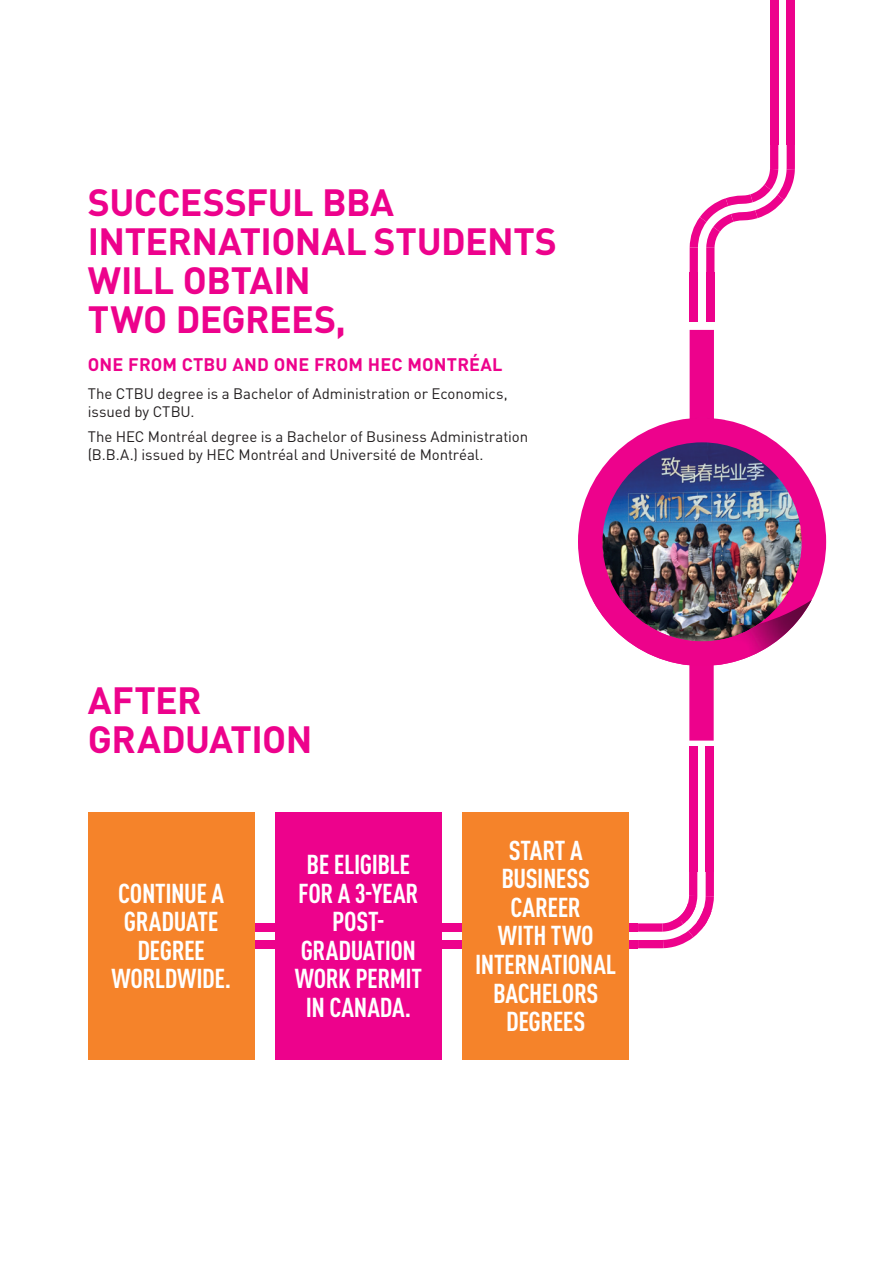
<style>
.page{position:relative;width:893px;height:1263px;background:#fff}
.page>*{position:absolute;margin:0;border:0;box-sizing:border-box;transform-origin:0 0}
.t1{font:700 37.5px/39px "DINOT";letter-spacing:-.015em;color:#ed028c}
.t2{font:700 condensed 27px/28.5px "DINOT";letter-spacing:-.015em;color:#fff;text-align:center}
.t3{font:700 18px "DINOT";letter-spacing:.01em;color:#ed028c}
.t4{font:15px/18px "DINOT";letter-spacing:-.005em;color:#231f20}
</style>
<div class="page">
<div style="left:613px;top:923px;width:25px;height:9px;background:#ed028c"></div>
<div style="left:613px;top:940px;width:25px;height:8px;background:#ed028c"></div>
<div style="left:440px;top:923px;width:24px;height:9px;background:#ed028c"></div>
<div style="left:440px;top:940px;width:24px;height:8px;background:#ed028c"></div>
<div style="left:266px;top:923px;width:25px;height:9px;background:#ed028c"></div>
<div style="left:266px;top:940px;width:25px;height:8px;background:#ed028c"></div>
<div style="left:241px;top:923px;width:25px;height:9px;background:#ed028c"></div>
<div style="left:241px;top:940px;width:25px;height:8px;background:#ed028c"></div>
<div style="left:706px;top:746px;width:8px;height:125px;background:#ed028c"></div>
<div style="left:689px;top:746px;width:8px;height:125px;background:#ed028c"></div>
<div style="left:706px;top:871px;width:8px;height:25px;background:#ed028c"></div>
<div style="left:689px;top:871px;width:8px;height:25px;background:#ed028c"></div>
<svg style="left:638px;top:896px;width:76px;height:52px"></svg>
<div style="left:689px;top:662px;width:25px;height:79px;background:#ed028c"></div>
<div style="left:690px;top:330px;width:24px;height:160px;background:#ed028c"></div>
<div style="left:690px;top:297px;width:8px;height:25px;background:#ed028c"></div>
<div style="left:706px;top:297px;width:8px;height:25px;background:#ed028c"></div>
<div style="left:690px;top:272px;width:8px;height:25px;background:#ed028c"></div>
<div style="left:706px;top:272px;width:8px;height:25px;background:#ed028c"></div>
<div style="left:690px;top:247px;width:8px;height:25px;background:#ed028c"></div>
<div style="left:706px;top:248px;width:8px;height:24px;background:#ed028c"></div>
<svg style="left:690px;top:145px;width:105px;height:103px"></svg>
<div style="left:770px;top:120px;width:8px;height:25px;background:#ed028c"></div>
<div style="left:787px;top:120px;width:8px;height:25px;background:#ed028c"></div>
<div style="left:770px;top:95px;width:8px;height:25px;background:#ed028c"></div>
<div style="left:787px;top:95px;width:8px;height:25px;background:#ed028c"></div>
<div style="left:770px;top:70px;width:8px;height:25px;background:#ed028c"></div>
<div style="left:787px;top:70px;width:8px;height:25px;background:#ed028c"></div>
<div style="left:770px;top:45px;width:8px;height:25px;background:#ed028c"></div>
<div style="left:787px;top:45px;width:8px;height:25px;background:#ed028c"></div>
<div style="left:770px;top:21px;width:8px;height:24px;background:#ed028c"></div>
<div style="left:787px;top:21px;width:8px;height:24px;background:#ed028c"></div>
<div style="left:770px;top:0;width:8px;height:21px;background:#ed028c"></div>
<div style="left:787px;top:0;width:8px;height:21px;background:#ed028c"></div>
<img style="left:578px;top:421px;width:248px;height:245px">
<svg style="left:623px;top:435px;width:15px;height:11px"></svg>
<svg style="left:644px;top:418px;width:87px;height:15px"></svg>
<img style="left:592px;top:600px;width:220px;height:65px">
<div style="left:88px;top:812px;width:167px;height:247px;background:#f5832a"></div>
<div style="left:275px;top:812px;width:167px;height:247px;background:#ed028c"></div>
<div style="left:462px;top:812px;width:167px;height:247px;background:#f5832a"></div>
<h1 class="t1" style="left:88px;top:182px;width:470px">SUCCESSFUL BBA<br>INTERNATIONAL STUDENTS<br>WILL OBTAIN<br>TWO DEGREES,</h1>
<p class="t3" style="left:88px;top:353px;width:416px">ONE FROM CTBU AND ONE FROM HEC MONTRÉAL</p>
<p class="t4" style="left:88px;top:385px;width:421px">The CTBU degree is a Bachelor of Administration or Economics, issued by CTBU.</p>
<p class="t4" style="left:88px;top:427px;width:442px">The HEC Montréal degree is a Bachelor of Business Administration (B.B.A.) issued by HEC Montréal and Université de Montréal.</p>
<h1 class="t1" style="left:88px;top:680px;width:226px">AFTER<br>GRADUATION</h1>
<h2 class="t2" style="left:111px;top:878px;width:121px">CONTINUE A<br>GRADUATE<br>DEGREE<br>WORLDWIDE.</h2>
<h2 class="t2" style="left:295px;top:850px;width:129px">BE ELIGIBLE<br>FOR A 3-YEAR<br>POST-<br>GRADUATION<br>WORK PERMIT<br>IN CANADA.</h2>
<h2 class="t2" style="left:475px;top:836px;width:143px">START A<br>BUSINESS<br>CAREER<br>WITH TWO<br>INTERNATIONAL<br>BACHELORS<br>DEGREES</h2>
</div>
